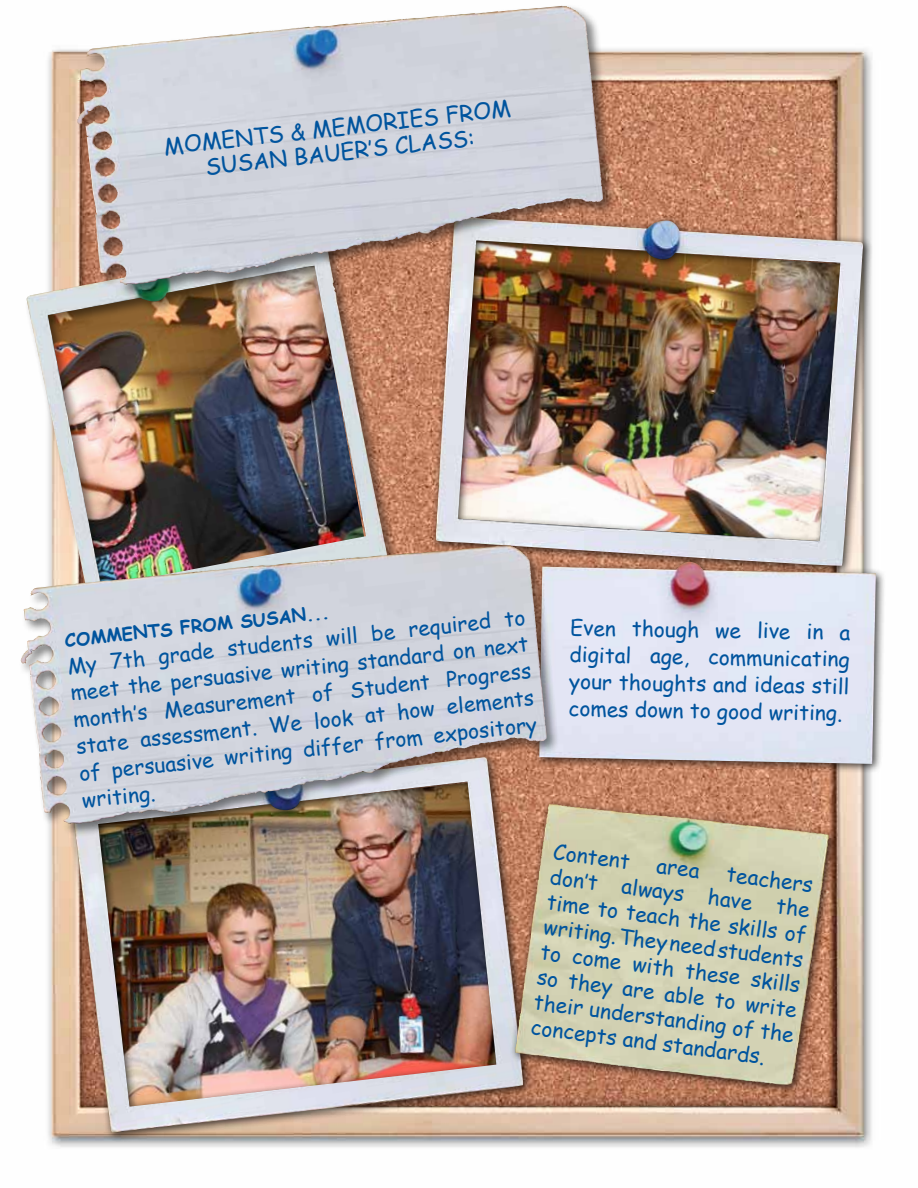
<style>
.page{position:relative;width:918px;height:1188px;background:#fff}
.page>*{position:absolute;margin:0;border:0;box-sizing:border-box;transform-origin:0 0}
.t1{font:22.5px/24.8px "Comic Sans MS";color:#00549e;text-align:center}
.t2{font:21px/25.2px "Comic Sans MS";color:#00549e;text-align:justify}
.t3{font:700 18px "Comic Sans MS";color:#00549e}
</style>
<div class="page">
<img style="left:48px;top:49px;width:824px;height:1099px">
<div style="left:67px;top:751px;width:466px;height:391px;background:#000;opacity:.75"></div>
<img style="left:71px;top:837px;width:454px;height:296px">
<div style="left:429px;top:211px;width:444px;height:364px;background:#000;opacity:.75"></div>
<img style="left:435px;top:218px;width:429px;height:338px">
<div style="left:24px;top:238px;width:385px;height:432px;background:#000;opacity:.5"></div>
<img style="left:26px;top:241px;width:371px;height:301px">
<div style="left:74px;top:3px;width:542px;height:294px;background:#000;opacity:.5"></div>
<img style="left:87px;top:8px;width:452px;height:48px">
<div style="left:533px;top:556px;width:353px;height:218px;background:#000;opacity:.75"></div>
<img style="left:560px;top:562px;width:316px;height:202px">
<div style="left:509px;top:797px;width:329px;height:297px;background:#000;opacity:.75"></div>
<img style="left:515px;top:804px;width:303px;height:281px">
<div style="left:18px;top:542px;width:542px;height:295px;background:#000;opacity:.5"></div>
<img style="left:30px;top:547px;width:453px;height:49px">
<p class="t1" style="left:163px;top:132px;width:350px;rotate:-6deg">MOMENTS &amp; MEMORIES FROM<br>SUSAN BAUER’S CLASS:</p>
<p class="t3" style="left:64px;top:627px;width:267px;rotate:-6deg">COMMENTS FROM SUSAN...</p>
<p class="t2" style="left:66px;top:651px;width:462px;line-height:27.2px;rotate:-6deg">My 7th grade students will be required to meet the persuasive writing standard on next month’s Measurement of Student Progress state assessment. We look at how elements of persuasive writing differ from expository writing.</p>
<p class="t2" style="left:570px;top:613px;width:282px;line-height:27px;rotate:1deg">Even though we live in a digital age, communicating your thoughts and ideas still comes down to good writing.</p>
<p class="t2" style="left:555px;top:839px;width:78px;rotate:7deg">Content</p>
<p class="t2" style="left:659px;top:852px;width:45px;rotate:7deg">area</p>
<p class="t2" style="left:554px;top:840px;width:264px;text-indent:176px;rotate:7deg">teachers don’t always have the time to teach the skills of writing. They need students to come with these skills so they are able to write their understanding of the concepts and standards.</p>
</div>
